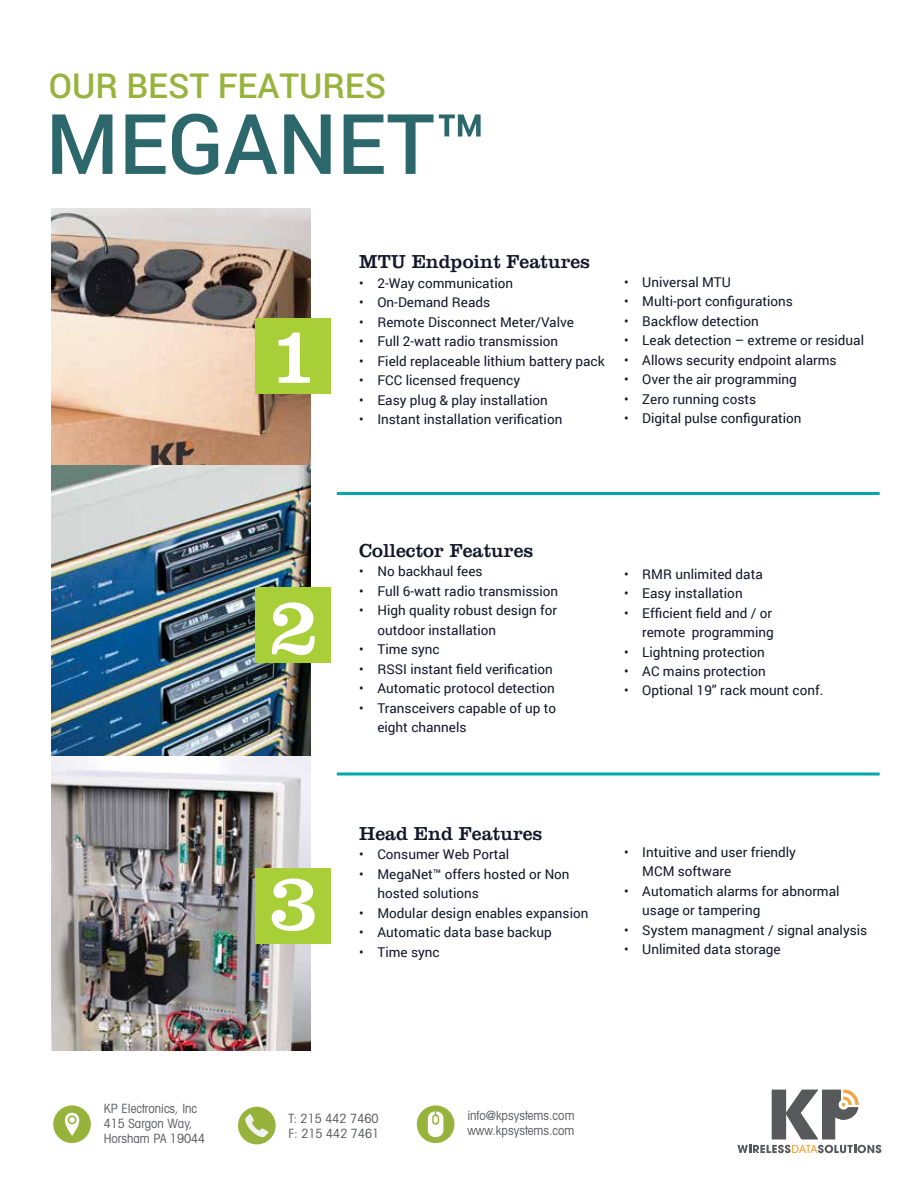
<style>
.page{position:relative;width:918px;height:1188px;background:#fff}
.page>*{position:absolute;margin:0;border:0;box-sizing:border-box;transform-origin:0 0}
.t1{font:500 83.55px "Roboto";color:#2c676b}
.t2{font:82.95px "Clarendon";color:#fff}
.t3{font:500 34.05px "Roboto";color:#98b33c}
.t4{font:19.5px "Clarendon";color:#12172a}
.t5{font:13.5px/19.5px "Roboto";color:#12172a}
.t6{font:condensed 12.75px/15px "Avant Garde";color:#58595b}
</style>
<div class="page">
<img style="left:52px;top:209px;width:259px;height:256px">
<img style="left:52px;top:465px;width:259px;height:292px">
<img style="left:52px;top:757px;width:259px;height:294px">
<svg style="left:738px;top:1145px;width:143px;height:8px"></svg>
<svg style="left:772px;top:1090px;width:87px;height:49px"></svg>
<div style="left:256px;top:318px;width:75px;height:76px;background:#a9cf38"></div>
<div style="left:256px;top:587px;width:75px;height:76px;background:#a9cf38"></div>
<div style="left:256px;top:868px;width:75px;height:76px;background:#a9cf38"></div>
<div style="left:238px;top:1107px;width:38px;height:37px;background:#98b33c;border-radius:50%"></div>
<svg style="left:245px;top:1114px;width:23px;height:23px"></svg>
<div style="left:53px;top:1105px;width:38px;height:38px;background:#98b33c;border-radius:50%"></div>
<svg style="left:65px;top:1113px;width:14px;height:23px"></svg>
<div style="left:417px;top:1105px;width:37px;height:38px;background:#98b33c;border-radius:50%"></div>
<svg style="left:428px;top:1111px;width:15px;height:26px"></svg>
<hr style="left:337px;top:492px;width:543px;height:3px;background:#00a8a6">
<svg style="left:337px;top:772px;width:543px;height:4px;background:#3fbdbc"></svg>
<h3 class="t3" style="left:49px;top:61px;width:339px">OUR BEST FEATURES</h3>
<h1 class="t1" style="left:46px;top:85px;width:443px">MEGANET™</h1>
<h2 class="t2" style="left:268px;top:307px;width:52px">1</h2>
<h3 class="t4" style="left:359px;top:250px;width:232px">MTU Endpoint Features</h3>
<p class="t5" style="left:359px;top:273px;width:155px">• 2-Way communication</p>
<p class="t5" style="left:359px;top:292px;width:132px">• On-Demand Reads</p>
<p class="t5" style="left:359px;top:312px;width:216px">• Remote Disconnect Meter/Valve</p>
<p class="t5" style="left:359px;top:331px;width:200px">• Full 2-watt radio transmission</p>
<p class="t5" style="left:359px;top:351px;width:247px">• Field replaceable lithium battery pack</p>
<p class="t5" style="left:359px;top:370px;width:162px">• FCC licensed frequency</p>
<p class="t5" style="left:359px;top:390px;width:190px">• Easy plug &amp; play installation</p>
<p class="t5" style="left:359px;top:409px;width:205px">• Instant installation verification</p>
<p class="t5" style="left:624px;top:272px;width:108px">• Universal MTU</p>
<p class="t5" style="left:624px;top:291px;width:170px">• Multi-port configurations</p>
<p class="t5" style="left:624px;top:311px;width:136px">• Backflow detection</p>
<p class="t5" style="left:624px;top:330px;width:241px">• Leak detection – extreme or residual</p>
<p class="t5" style="left:624px;top:350px;width:214px">• Allows security endpoint alarms</p>
<p class="t5" style="left:624px;top:369px;width:174px">• Over the air programming</p>
<p class="t5" style="left:624px;top:389px;width:134px">• Zero running costs</p>
<p class="t5" style="left:624px;top:408px;width:179px">• Digital pulse configuration</p>
<h2 class="t2" style="left:268px;top:578px;width:52px">2</h2>
<h2 class="t2" style="left:268px;top:854px;width:52px">3</h2>
<h3 class="t4" style="left:359px;top:539px;width:175px">Collector Features</h3>
<p class="t5" style="left:359px;top:561px;width:125px">• No backhaul fees</p>
<p class="t5" style="left:359px;top:581px;width:200px">• Full 6-watt radio transmission</p>
<p class="t5" style="left:377px;top:600px;width:181px;text-indent:-18px">• High quality robust design for outdoor installation</p>
<p class="t5" style="left:359px;top:639px;width:82px">• Time sync</p>
<p class="t5" style="left:359px;top:659px;width:195px">• RSSI instant field verification</p>
<p class="t5" style="left:359px;top:678px;width:197px">• Automatic protocol detection</p>
<p class="t5" style="left:377px;top:698px;width:180px;text-indent:-18px">• Transceivers capable of up to eight channels</p>
<h3 class="t4" style="left:359px;top:822px;width:185px">Head End Features</h3>
<p class="t5" style="left:359px;top:844px;width:152px">• Consumer Web Portal</p>
<p class="t5" style="left:377px;top:864px;width:194px;text-indent:-18px">• MegaNet™ offers hosted or Non hosted solutions</p>
<p class="t5" style="left:359px;top:903px;width:231px">• Modular design enables expansion</p>
<p class="t5" style="left:359px;top:922px;width:194px">• Automatic data base backup</p>
<p class="t5" style="left:359px;top:942px;width:82px">• Time sync</p>
<p class="t5" style="left:624px;top:563px;width:140px">• RMR unlimited data</p>
<p class="t5" style="left:624px;top:583px;width:120px">• Easy installation</p>
<p class="t5" style="left:624px;top:602px;width:151px;text-align:right">• Efficient field and / or remote programming</p>
<p class="t5" style="left:624px;top:641px;width:142px">• Lightning protection</p>
<p class="t5" style="left:624px;top:661px;width:143px">• AC mains protection</p>
<p class="t5" style="left:624px;top:680px;width:201px">• Optional 19” rack mount conf.</p>
<p class="t5" style="left:642px;top:842px;width:155px;text-indent:-18px">• Intuitive and user friendly<br>MCM software</p>
<p class="t5" style="left:642px;top:881px;width:199px;text-indent:-18px">• Automatich alarms for abnormal usage or tampering</p>
<p class="t5" style="left:624px;top:920px;width:245px">• System managment / signal analysis</p>
<p class="t5" style="left:624px;top:939px;width:158px">• Unlimited data storage</p>
<p class="t6" style="left:104px;top:1100px;width:103px">KP Electronics, Inc<br>415 Sargon Way,<br>Horsham PA 19044</p>
<p class="t6" style="left:467px;top:1108px;width:109px">info@kpsystems.com www.kpsystems.com</p>
<p class="t6" style="left:289px;top:1111px;width:92px">T: 215 442 7460<br>F: 215 442 7461</p>
</div>
